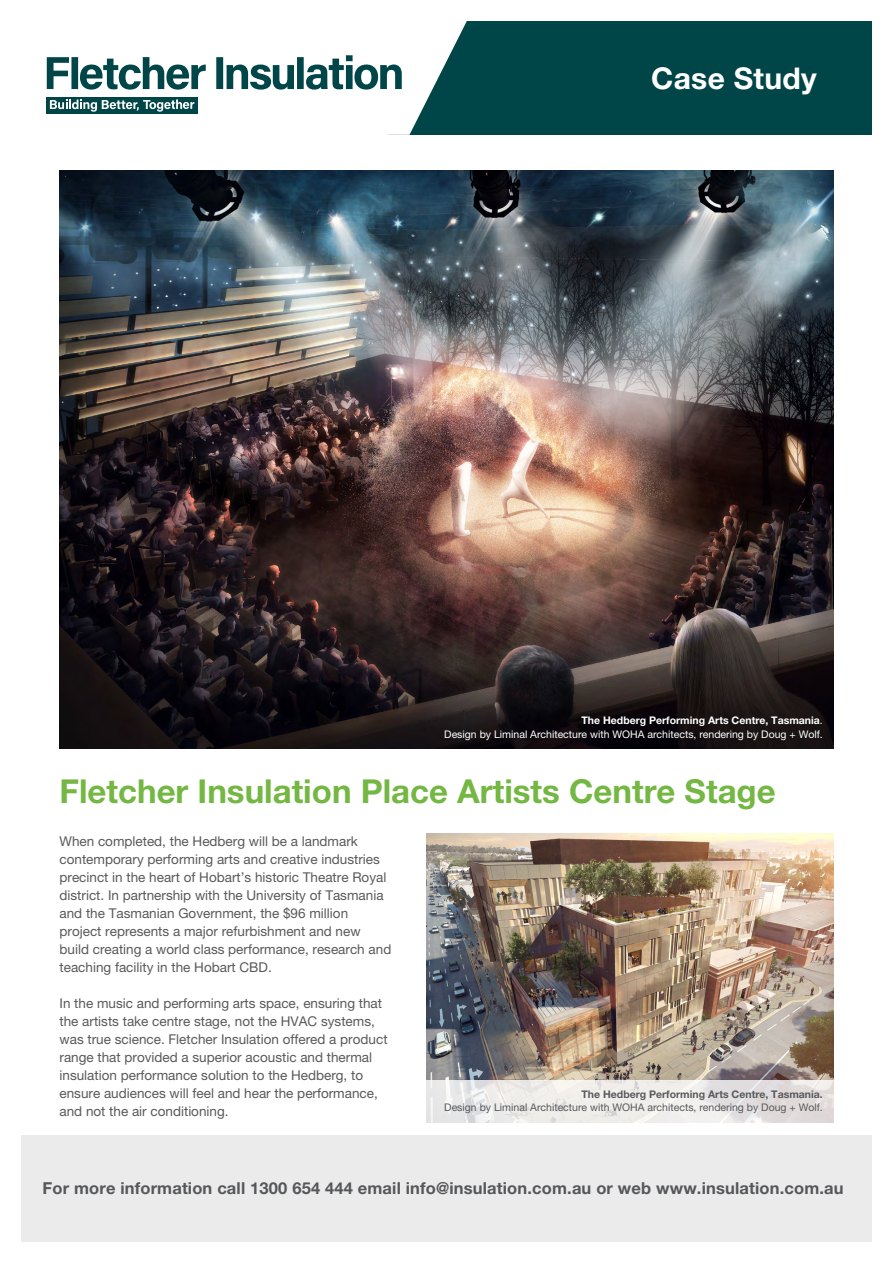
<style>
.page{position:relative;width:893px;height:1263px;background:#fff}
.page>*{position:absolute;margin:0;border:0;box-sizing:border-box;transform-origin:0 0}
.t1{font:700 33px "Helvetica Neue LT Pro";color:#74b743}
.t2{font:700 30px "Helvetica Neue LT Pro";letter-spacing:.01em;color:#fff}
.t3{font:700 16.5px "Helvetica Neue LT Pro";letter-spacing:.01em;color:#55575a}
.t4{font:13.5px/18px "Helvetica Neue LT Pro";color:#58595b}
.t5{font:10.5px/13.5px "Helvetica Neue LT Pro";color:#fff;text-align:right}
.t6{font:10.5px "Helvetica Neue LT Pro";color:#58595b}
.t7{font:700 10.5px "Helvetica Neue LT Pro";color:#58595b}
.s1{font-weight:700}
</style>
<div class="page">
<div style="left:388px;top:21px;width:484px;height:114px;background:#004547"></div>
<div style="left:21px;top:1135px;width:851px;height:107px;background:#ecebeb"></div>
<svg style="left:46px;top:21px;width:421px;height:114px"></svg>
<svg style="left:47px;top:55px;width:355px;height:35px"></svg>
<div style="left:47px;top:97px;width:151px;height:17px;background:#004547"></div>
<svg style="left:50px;top:99px;width:144px;height:13px"></svg>
<img style="left:426px;top:833px;width:407px;height:247px">
<svg style="left:426px;top:1080px;width:407px;height:42px;background:#eae7e6"></svg>
<img style="left:60px;top:170px;width:773px;height:578px">
<h2 class="t2" style="left:651px;top:60px;width:167px">Case Study</h2>
<p class="t5" style="left:444px;top:714px;width:380px"><span class="s1">The Hedberg Performing Arts Centre, Tasmania</span>.<br>Design by Liminal Architecture with WOHA architects, rendering by Doug + Wolf.</p>
<h1 class="t1" style="left:60px;top:770px;width:718px">Fletcher Insulation Place Artists Centre Stage</h1>
<p class="t4" style="left:60px;top:832px;width:333px">When completed, the Hedberg will be a landmark contemporary performing arts and creative industries precinct in the heart of Hobart’s historic Theatre Royal district. In partnership with the University of Tasmania and the Tasmanian Government, the $96 million project represents a major refurbishment and new build creating a world class performance, research and teaching facility in the Hobart CBD.</p>
<p class="t4" style="left:60px;top:994px;width:330px">In the music and performing arts space, ensuring that the artists take centre stage, not the HVAC systems, was true science. Fletcher Insulation offered a product range that provided a superior acoustic and thermal insulation performance solution to the Hedberg, to ensure audiences will feel and hear the performance, and not the air conditioning.</p>
<p class="t7" style="left:581px;top:1087px;width:243px">The Hedberg Performing Arts Centre, Tasmania.</p>
<p class="t6" style="left:444px;top:1101px;width:380px">Design by Liminal Architecture with WOHA architects, rendering by Doug + Wolf.</p>
<p class="t3" style="left:43px;top:1178px;width:803px">For more information call 1300 654 444 email info@insulation.com.au or web www.insulation.com.au</p>
</div>
